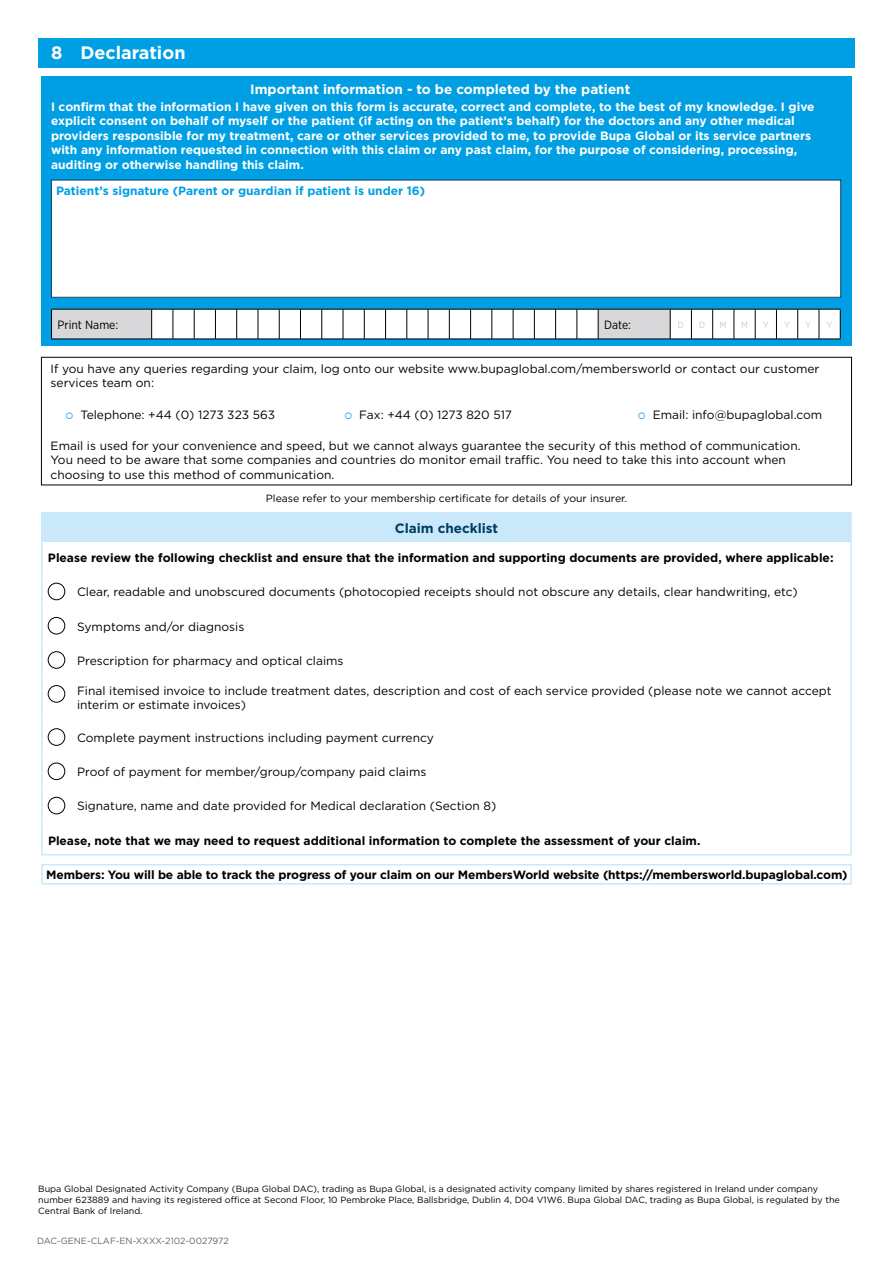
<style>
.page{position:relative;width:893px;height:1263px;background:#fff}
.page>*{position:absolute;margin:0;border:0;box-sizing:border-box;transform-origin:0 0}
.t1{font:700 18px "Gotham";color:#fff}
.t2{font:700 13.5px "Gotham";color:#fff}
.t3{font:700 13.5px "Gotham";color:#003b60}
.t4{font:12px/14.4px "Gotham";color:#000}
.t5{font:700 12px/14.4px "Gotham";color:#fff}
.t6{font:700 12px "Gotham";color:#000}
.t7{font:700 12px "Gotham";color:#009fe3}
.t8{font:12px "Gotham Narrow";color:#000}
.t9{font:10.5px "Gotham";color:#000}
.t10{font:9px/10.8px "Gotham";color:#000}
.t11{font:9px "Gotham";color:#646363}
.t12{font:300 9px "Gotham Narrow";color:#b3b3b3}
.s1{color:#009fe3}
</style>
<div class="page">
<div style="left:41px;top:357px;width:811px;height:128px;border:1px solid #000"></div>
<div style="left:42px;top:512px;width:809px;height:30px;background:#c9e9fb"></div>
<hr style="left:41px;top:513px;width:2px;height:29px;background:#c9e9fb">
<hr style="left:41px;top:512px;width:30px;height:1px;background:#c9e9fb">
<hr style="left:71px;top:512px;width:781px;height:1px;background:#c9e9fb">
<hr style="left:850px;top:513px;width:2px;height:29px;background:#c9e9fb">
<svg style="left:41px;top:542px;width:811px;height:35px"></svg>
<hr style="left:41px;top:577px;width:2px;height:29px;background:#c9e9fb">
<hr style="left:850px;top:577px;width:2px;height:29px;background:#c9e9fb">
<hr style="left:41px;top:611px;width:2px;height:30px;background:#c9e9fb">
<hr style="left:850px;top:611px;width:2px;height:30px;background:#c9e9fb">
<hr style="left:41px;top:645px;width:2px;height:30px;background:#c9e9fb">
<hr style="left:850px;top:645px;width:2px;height:30px;background:#c9e9fb">
<hr style="left:41px;top:679px;width:2px;height:39px;background:#c9e9fb">
<hr style="left:850px;top:679px;width:2px;height:39px;background:#c9e9fb">
<hr style="left:41px;top:722px;width:2px;height:30px;background:#c9e9fb">
<hr style="left:850px;top:722px;width:2px;height:30px;background:#c9e9fb">
<hr style="left:41px;top:756px;width:2px;height:30px;background:#c9e9fb">
<hr style="left:850px;top:756px;width:2px;height:30px;background:#c9e9fb">
<hr style="left:41px;top:791px;width:2px;height:29px;background:#c9e9fb">
<hr style="left:850px;top:791px;width:2px;height:29px;background:#c9e9fb">
<hr style="left:41px;top:825px;width:2px;height:29px;background:#c9e9fb">
<hr style="left:41px;top:854px;width:30px;height:1px;background:#c9e9fb">
<hr style="left:71px;top:854px;width:781px;height:1px;background:#c9e9fb">
<hr style="left:850px;top:825px;width:2px;height:29px;background:#c9e9fb">
<div style="left:48px;top:583px;width:17px;height:17px;border:1px solid #000;border-radius:50%"></div>
<div style="left:48px;top:617px;width:17px;height:17px;border:1px solid #000;border-radius:50%"></div>
<div style="left:48px;top:651px;width:17px;height:17px;border:1px solid #000;border-radius:50%"></div>
<div style="left:48px;top:685px;width:17px;height:17px;border:1px solid #000;border-radius:50%"></div>
<div style="left:48px;top:728px;width:17px;height:17px;border:1px solid #000;border-radius:50%"></div>
<div style="left:48px;top:763px;width:17px;height:17px;border:1px solid #000;border-radius:50%"></div>
<div style="left:48px;top:797px;width:17px;height:17px;border:1px solid #000;border-radius:50%"></div>
<div style="left:38px;top:38px;width:817px;height:30px;background:#009fe3"></div>
<div style="left:41px;top:76px;width:811px;height:270px;background:#009fe3"></div>
<div style="left:51px;top:180px;width:790px;height:117px;background:#fff"></div>
<div style="left:51px;top:180px;width:790px;height:118px;border:1px solid #003b60"></div>
<div style="left:52px;top:309px;width:100px;height:30px;background:#d8d8db"></div>
<hr style="left:51px;top:309px;width:101px;height:1px;background:#000">
<hr style="left:51px;top:309px;width:1px;height:30px;background:#000">
<hr style="left:151px;top:309px;width:1px;height:30px;background:#000">
<hr style="left:51px;top:339px;width:101px;height:1px;background:#000">
<svg style="left:152px;top:309px;width:688px;height:31px"></svg>
<hr style="left:840px;top:309px;width:1px;height:30px;background:#000">
<hr style="left:670px;top:309px;width:1px;height:30px;background:#000">
<div style="left:41px;top:864px;width:811px;height:20px;border:2px solid #c9e9fb"></div>
<h1 class="t1" style="left:51px;top:41px;width:136px">8 Declaration</h1>
<p class="t2" style="left:250px;top:80px;width:381px">Important information - to be completed by the patient</p>
<p class="t5" style="left:51px;top:99px;width:765px">I confirm that the information I have given on this form is accurate, correct and complete, to the best of my knowledge. I give explicit consent on behalf of myself or the patient (if acting on the patient’s behalf) for the doctors and any other medical providers responsible for my treatment, care or other services provided to me, to provide Bupa Global or its service partners with any information requested in connection with this claim or any past claim, for the purpose of considering, processing, auditing or otherwise handling this claim.</p>
<p class="t7" style="left:56px;top:182px;width:371px">Patient’s signature (Parent or guardian if patient is under 16)</p>
<p class="t8" style="left:58px;top:317px;width:62px">Print Name:</p>
<p class="t8" style="left:604px;top:317px;width:28px">Date:</p>
<p class="t12" style="left:678px;top:319px;width:7px">D</p>
<p class="t12" style="left:699px;top:319px;width:7px">D</p>
<p class="t12" style="left:720px;top:319px;width:8px">M</p>
<p class="t12" style="left:741px;top:319px;width:8px">M</p>
<p class="t12" style="left:763px;top:319px;width:7px">Y</p>
<p class="t12" style="left:784px;top:319px;width:7px">Y</p>
<p class="t12" style="left:806px;top:319px;width:7px">Y</p>
<p class="t12" style="left:827px;top:319px;width:7px">Y</p>
<p class="t4" style="left:51px;top:361px;width:770px">If you have any queries regarding your claim, log onto our website www.bupaglobal.com/membersworld or contact our customer services team on:</p>
<p class="t4" style="left:66px;top:407px;width:211px"><span class="s1">○</span> Telephone: +44 (0) 1273 323 563</p>
<p class="t4" style="left:344px;top:407px;width:169px"><span class="s1">○</span> Fax: +44 (0) 1273 820 517</p>
<p class="t4" style="left:638px;top:407px;width:186px"><span class="s1">○</span> Email: info@bupaglobal.com</p>
<p class="t4" style="left:51px;top:438px;width:752px">Email is used for your convenience and speed, but we cannot always guarantee the security of this method of communication.<br>You need to be aware that some companies and countries do monitor email traffic. You need to take this into account when choosing to use this method of communication.</p>
<p class="t9" style="left:266px;top:492px;width:363px">Please refer to your membership certificate for details of your insurer.</p>
<p class="t3" style="left:395px;top:519px;width:105px">Claim checklist</p>
<p class="t6" style="left:48px;top:550px;width:787px">Please review the following checklist and ensure that the information and supporting documents are provided, where applicable:</p>
<p class="t4" style="left:77px;top:584px;width:722px">Clear, readable and unobscured documents (photocopied receipts should not obscure any details, clear handwriting, etc)</p>
<p class="t4" style="left:77px;top:619px;width:169px">Symptoms and/or diagnosis</p>
<p class="t4" style="left:77px;top:653px;width:268px">Prescription for pharmacy and optical claims</p>
<p class="t4" style="left:77px;top:683px;width:756px">Final itemised invoice to include treatment dates, description and cost of each service provided (please note we cannot accept interim or estimate invoices)</p>
<p class="t4" style="left:77px;top:730px;width:358px">Complete payment instructions including payment currency</p>
<p class="t4" style="left:77px;top:764px;width:351px">Proof of payment for member/group/company paid claims</p>
<p class="t4" style="left:77px;top:799px;width:421px">Signature, name and date provided for Medical declaration (Section 8)</p>
<p class="t6" style="left:48px;top:832px;width:654px">Please, note that we may need to request additional information to complete the assessment of your claim.</p>
<p class="t6" style="left:46px;top:867px;width:803px">Members: You will be able to track the progress of your claim on our MembersWorld website (https://membersworld.bupaglobal.com)</p>
<p class="t10" style="left:38px;top:1183px;width:803px">Bupa Global Designated Activity Company (Bupa Global DAC), trading as Bupa Global, is a designated activity company limited by shares registered in Ireland under company number 623889 and having its registered office at Second Floor, 10 Pembroke Place, Ballsbridge, Dublin 4, D04 V1W6. Bupa Global DAC, trading as Bupa Global, is regulated by the<br>Central Bank of Ireland.</p>
<p class="t11" style="left:37px;top:1235px;width:193px">DAC-GENE-CLAF-EN-XXXX-2102-0027972</p>
</div>
